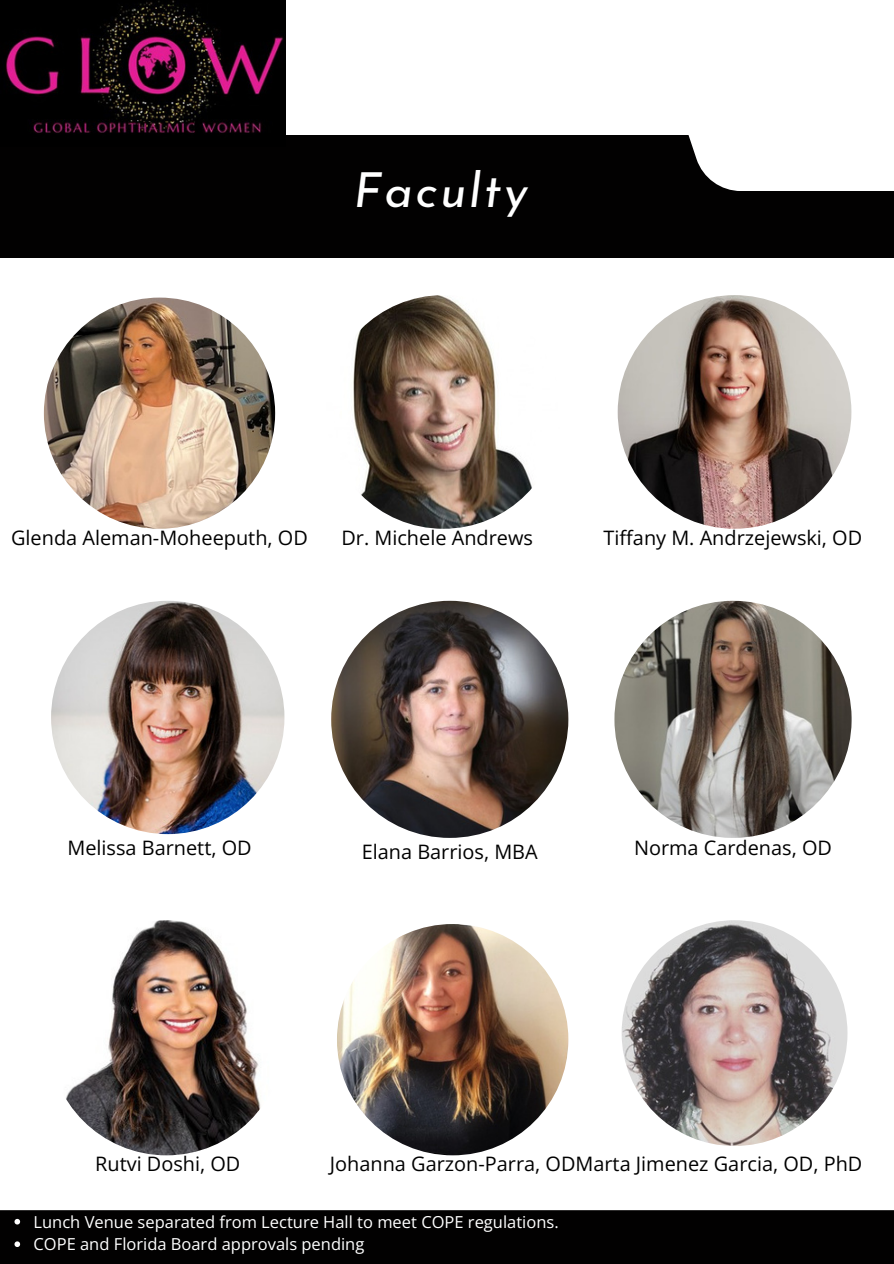
<style>
.page{position:relative;width:894px;height:1264px;background:#fff}
.page>*{position:absolute;margin:0;border:0;box-sizing:border-box;transform-origin:0 0}
.t1{font:italic 48.3px "Josefin Sans";letter-spacing:.05em;color:#fff}
.t2{font:19.95px "Open Sans";color:#000}
.t3{font:16.5px "Open Sans";color:#fff}
</style>
<div class="page">
<div style="left:0;top:135px;width:893px;height:123px;background:#020101"></div>
<div style="left:611px;top:0;width:282px;height:191px;background:#fff"></div>
<img style="left:0;top:0;width:285px;height:135px">
<img style="left:51px;top:601px;width:233px;height:233px;border-radius:50%">
<img style="left:44px;top:297px;width:231px;height:232px;border-radius:50%">
<img style="left:614px;top:601px;width:237px;height:236px;border-radius:118px">
<img style="left:337px;top:924px;width:231px;height:231px;border-radius:50%">
<img style="left:617px;top:295px;width:234px;height:234px;border-radius:50%">
<img style="left:331px;top:601px;width:237px;height:236px;border-radius:50%">
<img style="left:49px;top:920px;width:235px;height:235px;border-radius:50%">
<img style="left:326px;top:295px;width:234px;height:234px;border-radius:50%">
<img style="left:621px;top:920px;width:226px;height:225px;border-radius:50%">
<div style="left:0;top:1210px;width:893px;height:53px;background:#020101"></div>
<svg style="left:14px;top:1218px;width:6px;height:6px"></svg>
<svg style="left:14px;top:1241px;width:6px;height:5px"></svg>
<h2 class="t1" style="left:353px;top:171px;width:175px">Faculty</h2>
<p class="t2" style="left:11px;top:523px;width:298px">Glenda Aleman-Moheeputh, OD</p>
<p class="t2" style="left:341px;top:523px;width:193px">Dr. Michele Andrews</p>
<p class="t2" style="left:603px;top:523px;width:260px">Tiffany M. Andrzejewski, OD</p>
<h2 class="t2" style="left:67px;top:833px;width:186px">Melissa Barnett, OD</h2>
<h2 class="t2" style="left:361px;top:837px;width:177px">Elana Barrios, MBA</h2>
<h2 class="t2" style="left:634px;top:833px;width:199px">Norma Cardenas, OD</h2>
<p class="t2" style="left:95px;top:1149px;width:147px">Rutvi Doshi, OD</p>
<p class="t2" style="left:330px;top:1149px;width:534px">Johanna Garzon-Parra, ODMarta Jimenez Garcia, OD, PhD</p>
<h2 class="t3" style="left:34px;top:1210px;width:526px">Lunch Venue separated from Lecture Hall to meet COPE regulations.</h2>
<p class="t3" style="left:34px;top:1232px;width:332px">COPE and Florida Board approvals pending</p>
</div>
